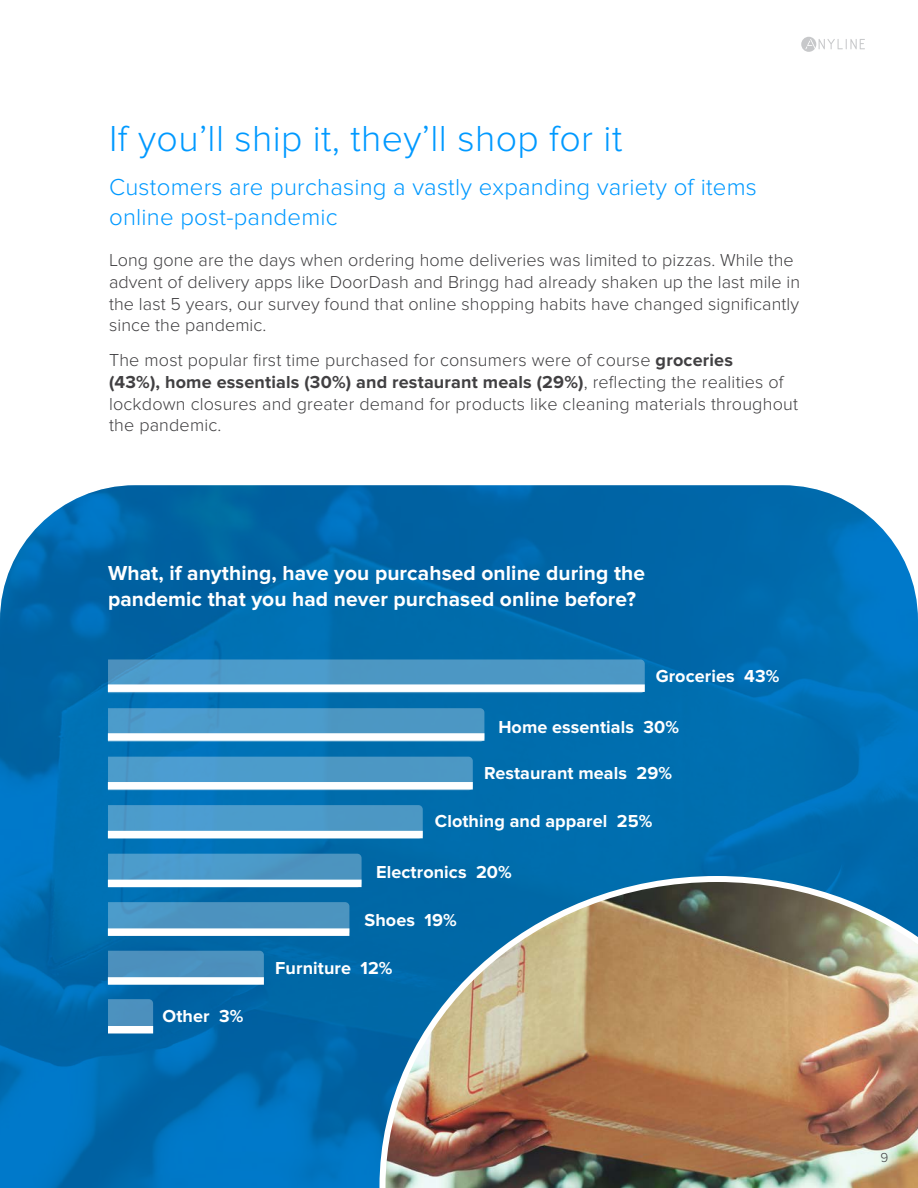
<style>
.page{position:relative;width:918px;height:1188px;background:#fff}
.page>*{position:absolute;margin:0;border:0;box-sizing:border-box;transform-origin:0 0}
.t1{font:300 37.5px "Proxima Nova";letter-spacing:.01em;color:#09f}
.t2{font:300 24px/30px "Proxima Nova";letter-spacing:.01em;color:#09f}
.t3{font:700 21px/25.2px "Proxima Nova";letter-spacing:.005em;color:#fff}
.t4{font:300 18px/21.6px "Proxima Nova";letter-spacing:.005em;color:#414042}
.t5{font:700 18px "Proxima Nova";letter-spacing:.005em;color:#fff}
.t6{font:300 13.5px "Proxima Nova";color:#414042}
.s1{font-weight:700}
</style>
<div class="page">
<img style="left:0;top:485px;width:918px;height:703px">
<svg style="left:108px;top:659px;width:537px;height:34px;background:#4b98c6"></svg>
<svg style="left:108px;top:708px;width:376px;height:34px;background:#4b99c8"></svg>
<div style="left:108px;top:757px;width:365px;height:33px;background:#4c9ccb"></div>
<svg style="left:108px;top:805px;width:315px;height:34px;background:#4f9cca"></svg>
<svg style="left:108px;top:854px;width:254px;height:33px;background:#4f9ac7"></svg>
<svg style="left:108px;top:902px;width:241px;height:34px;background:#4d95c1"></svg>
<div style="left:108px;top:951px;width:156px;height:33px;background:#4c90bd"></div>
<svg style="left:108px;top:999px;width:45px;height:34px"></svg>
<svg style="left:801px;top:37px;width:64px;height:15px"></svg>
<div style="left:112px;top:684px;width:529px;height:8px;background:#fff"></div>
<div style="left:112px;top:733px;width:369px;height:8px;background:#fff"></div>
<div style="left:112px;top:782px;width:357px;height:8px;background:#fff"></div>
<div style="left:112px;top:831px;width:307px;height:7px;background:#fff"></div>
<div style="left:112px;top:880px;width:246px;height:7px;background:#fff"></div>
<div style="left:112px;top:928px;width:234px;height:8px;background:#fff"></div>
<div style="left:112px;top:977px;width:148px;height:8px;background:#fff"></div>
<div style="left:112px;top:1026px;width:37px;height:8px;background:#fff"></div>
<img style="left:380px;top:876px;width:538px;height:312px">
<h1 class="t1" style="left:109px;top:117px;width:515px">If you’ll ship it, they’ll shop for it</h1>
<h2 class="t2" style="left:109px;top:172px;width:649px">Customers are purchasing a vastly expanding variety of items online post-pandemic</h2>
<p class="t4" style="left:109px;top:250px;width:693px">Long gone are the days when ordering home deliveries was limited to pizzas. While the advent of delivery apps like DoorDash and Bringg had already shaken up the last mile in the last 5 years, our survey found that online shopping habits have changed significantly since the pandemic.</p>
<p class="t4" style="left:109px;top:350px;width:690px">The most popular first time purchased for consumers were of course <span class="s1">groceries<br>(43%), home essentials (30%) and restaurant meals (29%)</span>, reflecting the realities of lockdown closures and greater demand for products like cleaning materials throughout the pandemic.</p>
<p class="t3" style="left:108px;top:561px;width:539px">What, if anything, have you purcahsed online during the pandemic that you had never purchased online before?</p>
<p class="t5" style="left:163px;top:1006px;width:82px">Other 3%</p>
<p class="t5" style="left:656px;top:665px;width:125px">Groceries 43%</p>
<p class="t5" style="left:498px;top:716px;width:182px">Home essentials 30%</p>
<p class="t5" style="left:484px;top:763px;width:189px">Restaurant meals 29%</p>
<p class="t5" style="left:435px;top:811px;width:219px">Clothing and apparel 25%</p>
<p class="t5" style="left:376px;top:862px;width:137px">Electronics 20%</p>
<p class="t5" style="left:365px;top:910px;width:94px">Shoes 19%</p>
<p class="t5" style="left:275px;top:958px;width:119px">Furniture 12%</p>
<p class="t6" style="left:880px;top:1149px;width:9px">9</p>
</div>
